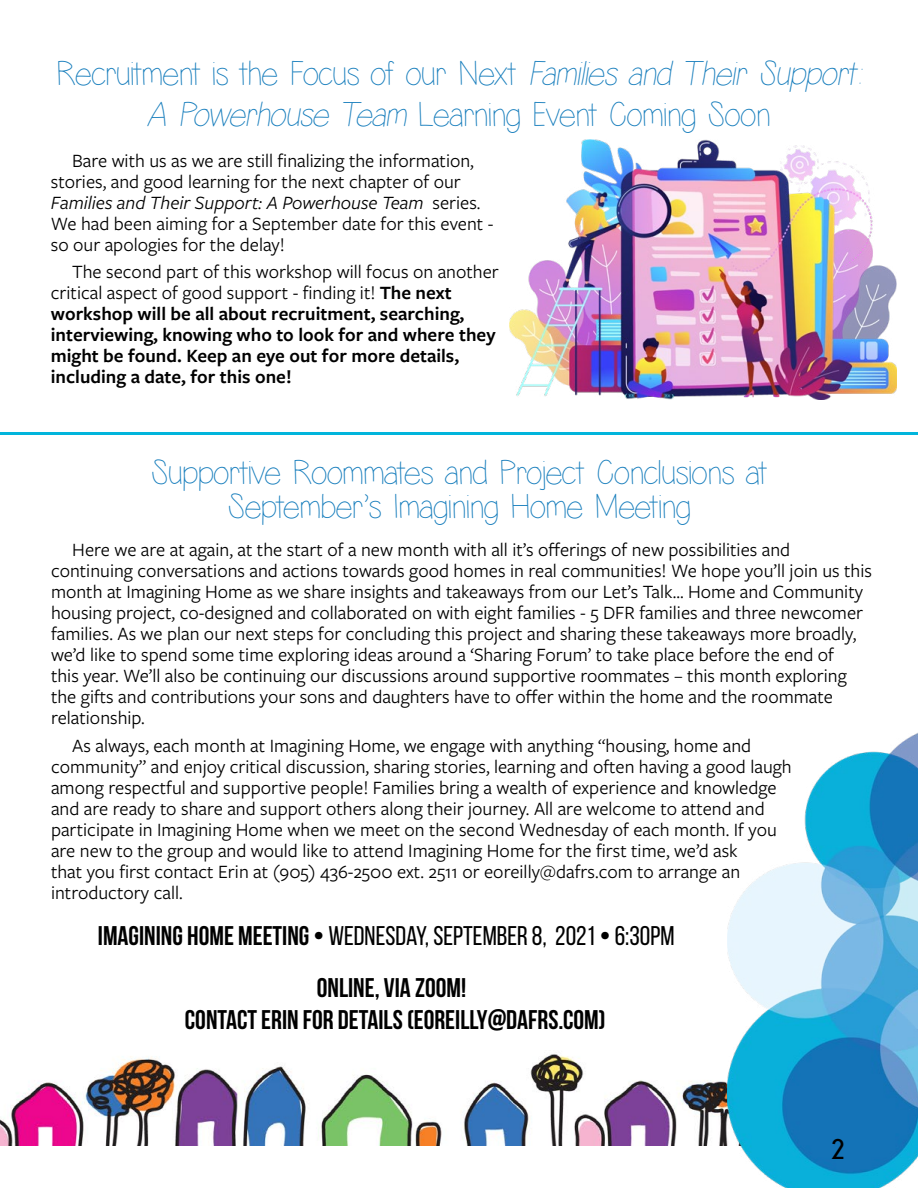
<style>
.page{position:relative;width:918px;height:1188px;background:#fff}
.page>*{position:absolute;margin:0;border:0;box-sizing:border-box;transform-origin:0 0}
.t1{font:34.5px/41.4px "Lazy Day";letter-spacing:.015em;color:#167dbc;text-align:center}
.t2{font:700 28.5px "Champagne&Limousines";color:#000}
.t3{font:700 27px/52.1px "Bebas Neue";color:#000;text-align:center}
.t4{font:19.5px/21px "Freight Sans Pro";color:#000}
.t5{font:600 19.5px/21px "Freight Sans Pro";color:#000}
.s1{font-style:italic}
.s2{font-weight:400}
</style>
<div class="page">
<img style="left:0;top:1054px;width:728px;height:92px">
<img style="left:728px;top:733px;width:190px;height:455px">
<hr style="left:0;top:432px;width:918px;height:3px;background:#01b5dc">
<img style="left:509px;top:140px;width:388px;height:259px">
<h1 class="t1" style="left:55px;top:54px;width:812px">Recruitment is the Focus of our Next <span class="s1">Families and Their Support:<br>A Powerhouse Team</span> Learning Event Coming Soon</h1>
<p class="t4" style="left:51px;top:149px;width:444px;text-indent:21px">Bare with us as we are still finalizing the information, stories, and good learning for the next chapter of our <span class="s1">Families and Their Support: A Powerhouse Team</span> series.<br>We had been aiming for a September date for this event - so our apologies for the delay!</p>
<p class="t5" style="left:51px;top:260px;width:449px;text-indent:21px"><span class="s2">The second part of this workshop will focus on another critical aspect of good support - finding it!</span> The next workshop will be all about recruitment, searching, interviewing, knowing who to look for and where they might be found. Keep an eye out for more details, including a date, for this one!</p>
<h1 class="t1" style="left:149px;top:457px;width:619px;line-height:34.5px">Supportive Roommates and Project Conclusions at<br>September’s Imagining Home Meeting</h1>
<p class="t4" style="left:51px;top:539px;width:823px;text-indent:21px">Here we are at again, at the start of a new month with all it’s offerings of new possibilities and continuing conversations and actions towards good homes in real communities! We hope you’ll join us this month at Imagining Home as we share insights and takeaways from our Let’s Talk… Home and Community housing project, co-designed and collaborated on with eight families - 5 DFR families and three newcomer families. As we plan our next steps for concluding this project and sharing these takeaways more broadly, we’d like to spend some time exploring ideas around a ‘Sharing Forum’ to take place before the end of<br>this year. We’ll also be continuing our discussions around supportive roommates – this month exploring the gifts and contributions your sons and daughters have to offer within the home and the roommate relationship.</p>
<p class="t4" style="left:51px;top:734px;width:742px;text-indent:21px">As always, each month at Imagining Home, we engage with anything “housing, home and community” and enjoy critical discussion, sharing stories, learning and often having a good laugh among respectful and supportive people! Families bring a wealth of experience and knowledge and are ready to share and support others along their journey. All are welcome to attend and participate in Imagining Home when we meet on the second Wednesday of each month. If you are new to the group and would like to attend Imagining Home for the first time, we’d ask<br>that you first contact Erin at (905) 436-2500 ext. 2511 or eoreilly@dafrs.com to arrange an introductory call.</p>
<h3 class="t3" style="left:98px;top:909px;width:578px">IMAGINING HOME MEETING • <span class="s2">WEDNESDAY, SEPTEMBER 8, 2021</span> • <span class="s2">6:30PM<br></span>ONLINE, VIA ZOOM!</h3>
<h3 class="t3" style="left:185px;top:993px;width:422px">CONTACT ERIN FOR DETAILS (EOREILLY@DAFRS.COM)</h3>
<h2 class="t2" style="left:829px;top:1133px;width:18px">2</h2>
</div>
